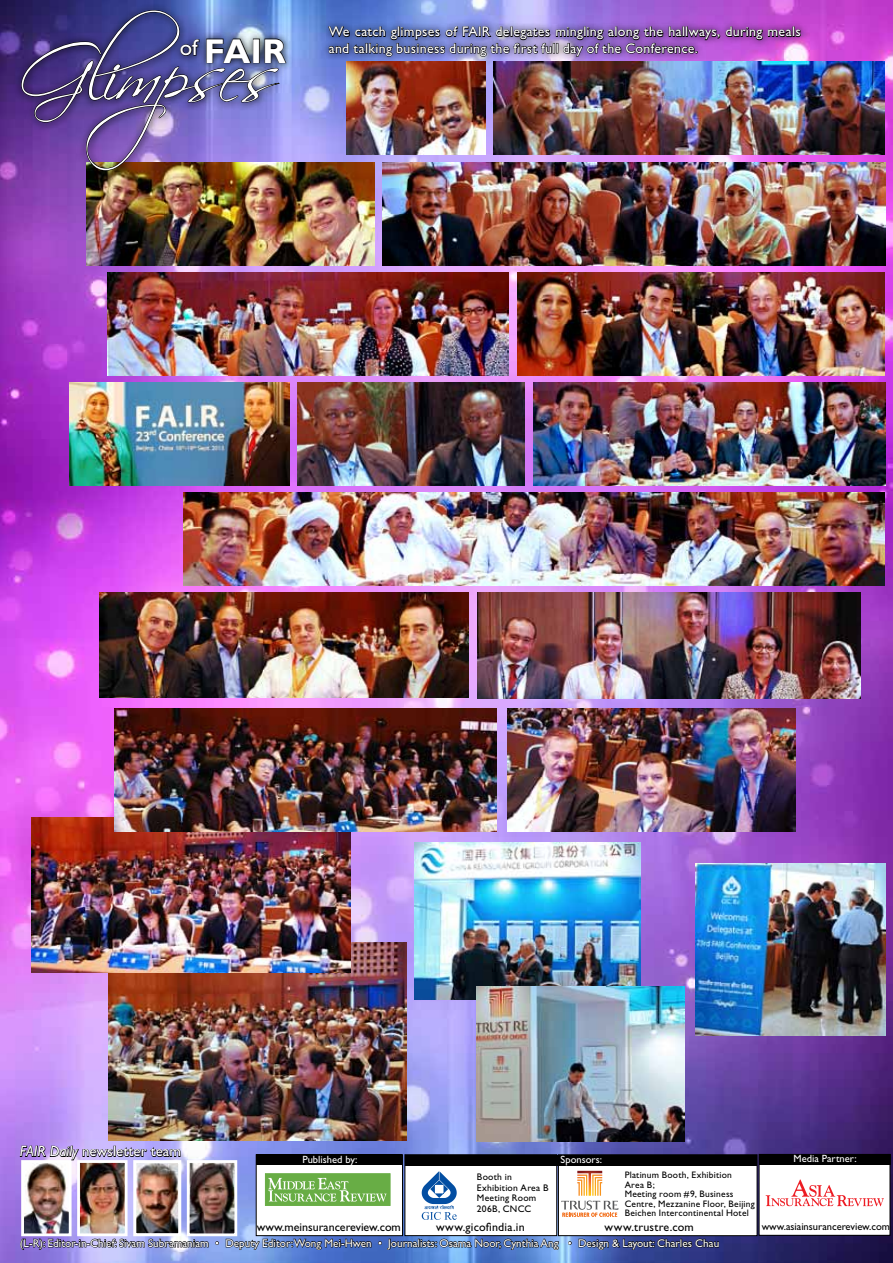
<style>
.page{position:relative;width:893px;height:1263px;background:#fff}
.page>*{position:absolute;margin:0;border:0;box-sizing:border-box;transform-origin:0 0}
.t1{font:75px "Scriptina Pro";letter-spacing:.01em;color:#fff}
.t2{font:700 34.5px "Gill Sans";color:#fff}
.t3{font:15px "Gill Sans";color:#fff}
.t4{font:13.95px/16.5px "Gill Sans";letter-spacing:.02em;color:#fff}
.t5{font:12px "Gill Sans";letter-spacing:.005em;color:#000}
.t6{font:11.25px "Gill Sans";color:#fff}
.t7{font:10.5px "Gill Sans";color:#fff}
.t8{font:10.5px "Gill Sans";color:#000}
.t9{font:9.6px/10.5px "Gill Sans";letter-spacing:.025em;color:#000}
.t10{font:9.45px/9.4px "Gill Sans";letter-spacing:.025em;color:#000}
.s1{font-style:italic}
</style>
<div class="page">
<img style="left:0;top:0;width:893px;height:1263px">
<div style="left:759px;top:1154px;width:131px;height:81px;background:#fff"></div>
<div style="left:759px;top:1154px;width:131px;height:11px;background:#000"></div>
<svg style="left:765px;top:1179px;width:119px;height:27px"></svg>
<svg style="left:20px;top:1239px;width:188px;height:11px"></svg>
<svg style="left:226px;top:1239px;width:145px;height:11px"></svg>
<svg style="left:378px;top:1239px;width:181px;height:11px"></svg>
<svg style="left:579px;top:1239px;width:140px;height:11px"></svg>
<img style="left:81px;top:1164px;width:43px;height:68px">
<div style="left:77px;top:1160px;width:51px;height:76px;border:3px solid #fff"></div>
<img style="left:191px;top:1164px;width:42px;height:68px">
<div style="left:187px;top:1160px;width:50px;height:76px;border:3px solid #fff"></div>
<img style="left:25px;top:1164px;width:43px;height:68px">
<div style="left:21px;top:1160px;width:51px;height:76px;border:3px solid #fff"></div>
<img style="left:137px;top:1164px;width:40px;height:68px">
<div style="left:133px;top:1160px;width:48px;height:76px;border:3px solid #fff"></div>
<svg style="left:20px;top:1141px;width:161px;height:20px"></svg>
<div style="left:558px;top:1155px;width:199px;height:80px;background:#fff"></div>
<div style="left:558px;top:1154px;width:199px;height:82px;border:1px solid #000"></div>
<svg style="left:561px;top:1171px;width:57px;height:46px"></svg>
<div style="left:405px;top:1155px;width:152px;height:80px;background:#fff"></div>
<div style="left:405px;top:1154px;width:152px;height:82px;border:1px solid #000"></div>
<div style="left:405px;top:1155px;width:351px;height:10px;background:#000"></div>
<div style="left:256px;top:1155px;width:146px;height:80px;background:#fff"></div>
<div style="left:256px;top:1154px;width:147px;height:82px;border:1px solid #000"></div>
<div style="left:256px;top:1154px;width:146px;height:11px;background:#000"></div>
<div style="left:265px;top:1173px;width:125px;height:32px;background:#68ad45;border:1px solid #68ad45"></div>
<svg style="left:268px;top:1178px;width:119px;height:24px"></svg>
<svg style="left:422px;top:1171px;width:35px;height:49px"></svg>
<img style="left:321px;top:19px;width:486px;height:44px">
<svg style="left:726px;top:27px;width:75px;height:13px"></svg>
<img style="left:328px;top:27px;width:392px;height:29px">
<img style="left:414px;top:842px;width:226px;height:158px">
<img style="left:695px;top:864px;width:190px;height:172px">
<img style="left:109px;top:942px;width:298px;height:198px">
<img style="left:32px;top:818px;width:319px;height:154px">
<img style="left:86px;top:162px;width:288px;height:103px">
<img style="left:382px;top:162px;width:503px;height:103px">
<img style="left:347px;top:62px;width:138px;height:93px">
<img style="left:107px;top:273px;width:401px;height:103px">
<img style="left:518px;top:273px;width:366px;height:103px">
<img style="left:183px;top:493px;width:701px;height:93px">
<img style="left:99px;top:593px;width:370px;height:105px">
<img style="left:534px;top:383px;width:351px;height:103px">
<img style="left:493px;top:62px;width:391px;height:93px">
<img style="left:478px;top:593px;width:382px;height:106px">
<img style="left:508px;top:708px;width:288px;height:124px">
<img style="left:297px;top:383px;width:228px;height:103px">
<img style="left:69px;top:383px;width:220px;height:103px">
<img style="left:114px;top:708px;width:383px;height:124px">
<img style="left:476px;top:987px;width:209px;height:154px">
<svg style="left:14px;top:3px;width:279px;height:176px"></svg>
<img style="left:21px;top:10px;width:266px;height:168px">
<h1 class="t1" style="left:14px;top:29px;width:253px">Glimpses</h1>
<h2 class="t2" style="left:180px;top:31px;width:107px"><sup>of</sup> FAIR</h2>
<p class="t4" style="left:329px;top:24px;width:473px">We catch glimpses of FAIR delegates mingling along the hallways, during meals and talking business during the first full day of the Conference.</p>
<h3 class="t3" style="left:20px;top:1143px;width:163px"><span class="s1">FAIR Daily</span> newsletter team</h3>
<p class="t7" style="left:302px;top:1153px;width:57px">Published by:</p>
<p class="t9" style="left:477px;top:1172px;width:73px">Booth in<br>Exhibition Area B<br>Meeting Room<br>206B, CNCC</p>
<p class="t7" style="left:561px;top:1153px;width:43px">Sponsors:</p>
<p class="t10" style="left:625px;top:1170px;width:132px">Platinum Booth, Exhibition<br>Area B;<br>Meeting room #9, Business<br>Centre, Mezzanine Floor, Beijing<br>Beichen Intercontinental Hotel</p>
<p class="t7" style="left:793px;top:1153px;width:65px">Media Partner:</p>
<p class="t5" style="left:257px;top:1220px;width:146px">www.meinsurancereview.com</p>
<p class="t5" style="left:436px;top:1220px;width:90px">www.gicofindia.in</p>
<p class="t5" style="left:605px;top:1220px;width:91px">www.trustre.com</p>
<p class="t8" style="left:762px;top:1220px;width:130px">www.asiainsurancereview.com</p>
<p class="t6" style="left:20px;top:1237px;width:701px">(L-R): Editor-in-Chief: Sivam Subramaniam • Deputy Editor:Wong Mei-Hwen • Journalists: Osama Noor, Cynthia Ang • Design &amp; Layout: Charles Chau</p>
</div>
